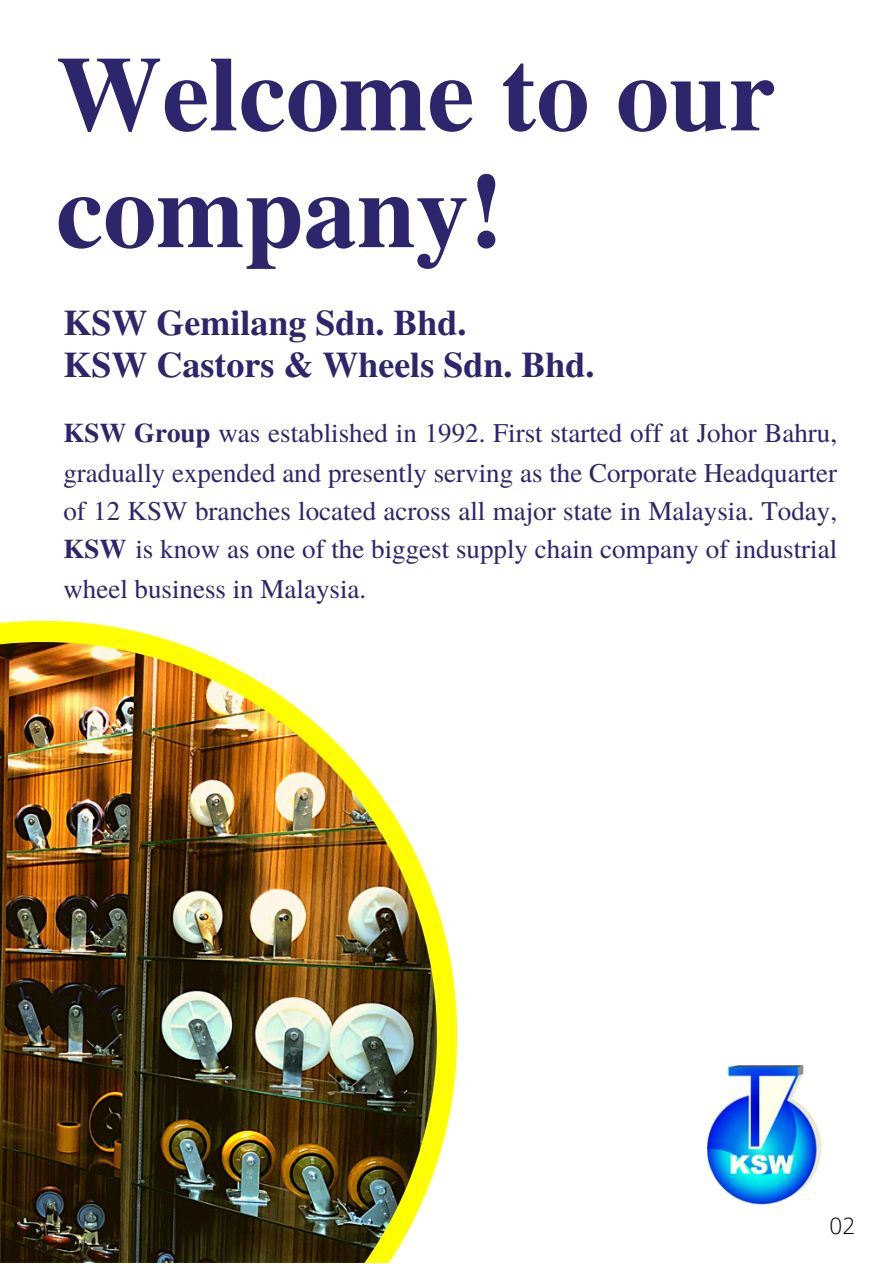
<style>
.page{position:relative;width:894px;height:1264px;background:#fff}
.page>*{position:absolute;margin:0;border:0;box-sizing:border-box;transform-origin:0 0}
.t1{font:700 106.05px/116.7px "Te X Gyre Termes";color:#2e266d}
.t2{font:700 36px/42.8px "Te X Gyre Termes";color:#2e266d}
.t3{font:27px/38.8px "Te X Gyre Termes";color:#2e266d;text-align:justify}
.t4{font:300 22.5px "Open Sans";color:#000}
.s1{font-weight:700}
</style>
<div class="page">
<img style="left:707px;top:1065px;width:115px;height:140px">
<svg style="left:0;top:621px;width:457px;height:642px"></svg>
<img style="left:0;top:642px;width:437px;height:620px">
<p class="t1" style="left:56px;top:31px;width:720px">Welcome to our company!</p>
<p class="t2" style="left:63px;top:299px;width:532px">KSW Gemilang Sdn. Bhd.<br>KSW Castors &amp; Wheels Sdn. Bhd.</p>
<h2 class="t3" style="left:63px;top:412px;width:775px"><span class="s1">KSW Group</span> was established in 1992. First started off at Johor Bahru, gradually expended and presently serving as the Corporate Headquarter of 12 KSW branches located across all major state in Malaysia. Today, <span class="s1">KSW</span> is know as one of the biggest supply chain company of industrial wheel business in Malaysia.</h2>
<p class="t4" style="left:829px;top:1209px;width:27px">02</p>
</div>
